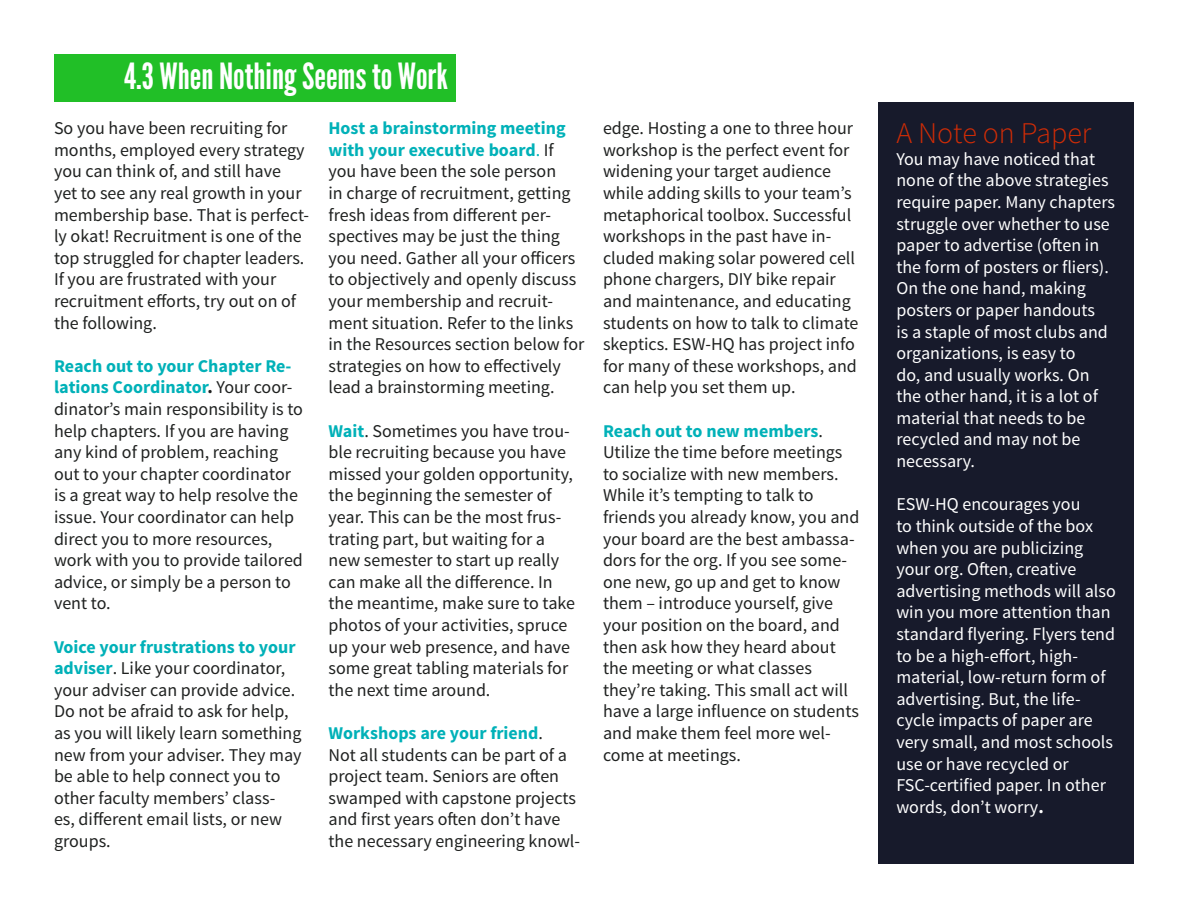
<style>
.page{position:relative;width:1188px;height:918px;background:#fff}
.page>*{position:absolute;margin:0;border:0;box-sizing:border-box;transform-origin:0 0}
.t1{font:36px "League Gothic";color:#fff}
.t2{font:300 30px "Source Sans Pro";color:#d02c06}
.t3{font:18px/21.6px "Source Sans Pro";color:#1f2120}
.t4{font:18px/21.6px "Source Sans Pro";color:#fff}
.s1{font-weight:700;color:#00b1b8}
.s2{font-weight:700}
.s3{color:#00b1b8}
</style>
<div class="page">
<div style="left:55px;top:55px;width:401px;height:47px;background:#21bf27"></div>
<div style="left:878px;top:103px;width:256px;height:761px;background:#171a2b"></div>
<h1 class="t1" style="left:124px;top:55px;width:325px">4.3 When Nothing Seems to Work</h1>
<p class="t3" style="left:54px;top:118px;width:257px">So you have been recruiting for months, employed every strategy you can think of, and still have<br>yet to see any real growth in your membership base. That is perfect&shy;ly okat! Recruitment is one of the top struggled for chapter leaders.<br>If you are frustrated with your recruitment efforts, try out on of the following.</p>
<p class="t3" style="left:54px;top:355px;width:251px"><span class="s1">Reach out to your Chapter Re&shy;lations Coordinator</span><span class="s2">.</span> Your coor&shy;dinator’s main responsibility is to help chapters. If you are having any kind of problem, reaching out to your chapter coordinator is a great way to help resolve the issue. Your coordinator can help direct you to more resources, work with you to provide tailored advice, or simply be a person to vent to.</p>
<p class="t3" style="left:54px;top:636px;width:249px"><span class="s1">Voice your frustrations to your adviser</span>. Like your coordinator, your adviser can provide advice.<br>Do not be afraid to ask for help, as you will likely learn something new from your adviser. They may be able to help connect you to other faculty members’ class-<br>es, different email lists, or new groups.</p>
<p class="t3" style="left:328px;top:118px;width:257px"><span class="s1">Host a brainstorming meeting with your executive board</span><span class="s3">.</span> If you have been the sole person<br>in charge of recruitment, getting fresh ideas from different per&shy;spectives may be just the thing you need. Gather all your officers to objectively and openly discuss your membership and recruit&shy;ment situation. Refer to the links in the Resources section below for strategies on how to effectively lead a brainstorming meeting.</p>
<p class="t3" style="left:328px;top:420px;width:248px"><span class="s1">Wait</span>. Sometimes you have trou&shy;ble recruiting because you have missed your golden opportunity, the beginning the semester of year. This can be the most frus&shy;trating part, but waiting for a new semester to start up really can make all the difference. In the meantime, make sure to take photos of your activities, spruce up your web presence, and have some great tabling materials for the next time around.</p>
<p class="t3" style="left:328px;top:722px;width:253px"><span class="s1">Workshops are your friend</span>.<br>Not all students can be part of a project team. Seniors are often swamped with capstone projects and first years often don’t have the necessary engineering knowl-</p>
<p class="t3" style="left:603px;top:118px;width:257px">edge. Hosting a one to three hour workshop is the perfect event for widening your target audience while adding skills to your team’s metaphorical toolbox. Successful workshops in the past have in&shy;cluded making solar powered cell phone chargers, DIY bike repair and maintenance, and educating students on how to talk to climate skeptics. ESW-HQ has project info for many of these workshops, and can help you set them up.</p>
<p class="t3" style="left:603px;top:420px;width:258px"><span class="s1">Reach out to new members</span>.<br>Utilize the time before meetings to socialize with new members.<br>While it’s tempting to talk to friends you already know, you and your board are the best ambassa&shy;dors for the org. If you see some&shy;one new, go up and get to know them – introduce yourself, give your position on the board, and then ask how they heard about the meeting or what classes they’re taking. This small act will have a large influence on students and make them feel more wel&shy;come at meetings.</p>
<h2 class="t2" style="left:896px;top:115px;width:196px">A Note on Paper</h2>
<p class="t4" style="left:896px;top:148px;width:220px">You may have noticed that none of the above strategies require paper. Many chapters struggle over whether to use paper to advertise (often in the form of posters or fliers).<br>On the one hand, making posters or paper handouts<br>is a staple of most clubs and organizations, is easy to<br>do, and usually works. On the other hand, it is a lot of material that needs to be recycled and may not be necessary.</p>
<p class="t4" style="left:896px;top:494px;width:221px">ESW-HQ encourages you<br>to think outside of the box when you are publicizing your org. Often, creative advertising methods will also win you more attention than standard flyering. Flyers tend to be a high-effort, high&shy;material, low-return form of advertising. But, the life&shy;cycle impacts of paper are very small, and most schools use or have recycled or<br>FSC-certified paper. In other words, don’t worry<span class="s2">.</span></p>
</div>
